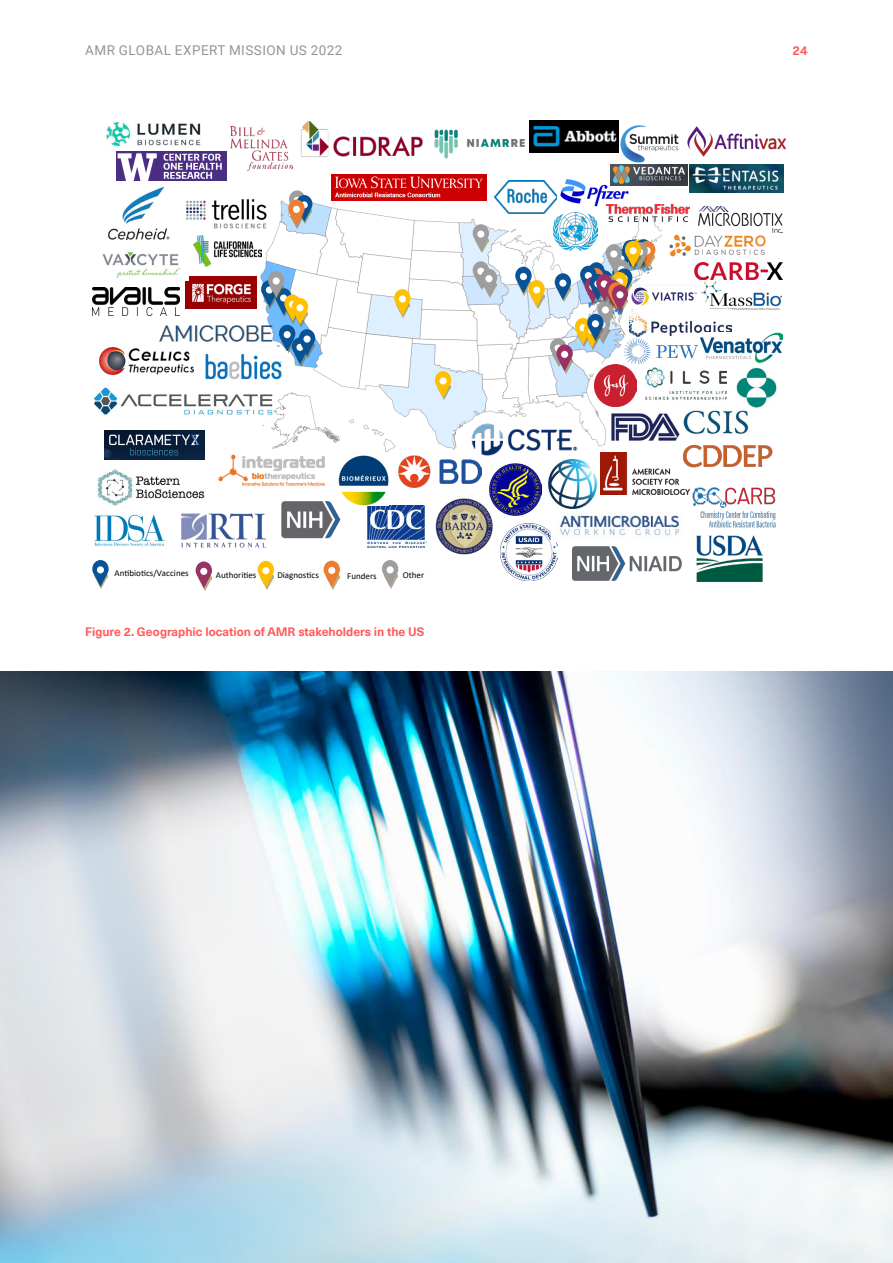
<style>
.page{position:relative;width:893px;height:1263px;background:#fff}
.page>*{position:absolute;margin:0;border:0;box-sizing:border-box;transform-origin:0 0}
.t1{font:13.5px "Roboto";letter-spacing:.035em;color:#939598}
.t2{font:700 13.5px "Moderat";color:#ff5a5a}
.t3{font:700 12px "Neue Haas Unica Pro";color:#ff5a5a}
.t4{font:9px "Calibri";color:#000}
</style>
<div class="page">
<img style="left:224px;top:191px;width:468px;height:261px">
<img style="left:437px;top:385px;width:13px;height:15px">
<svg style="left:437px;top:387px;width:12px;height:11px"></svg>
<div style="left:435px;top:371px;width:16px;height:18px;background:#ffc000;border-radius:50%"></div>
<div style="left:439px;top:377px;width:8px;height:7px;background:#fff;border-radius:50%"></div>
<img style="left:97px;top:469px;width:107px;height:37px">
<svg style="left:260px;top:577px;width:12px;height:11px"></svg>
<div style="left:258px;top:561px;width:16px;height:18px;background:#ffc000;border-radius:50%"></div>
<div style="left:262px;top:567px;width:7px;height:7px;background:#fff;border-radius:50%"></div>
<div style="left:550px;top:338px;width:16px;height:18px;background:#9e9e9e;border-radius:50%"></div>
<svg style="left:384px;top:563px;width:13px;height:24px"></svg>
<div style="left:382px;top:560px;width:16px;height:18px;background:#9e9e9e;border-radius:50%"></div>
<div style="left:387px;top:566px;width:7px;height:7px;background:#fff;border-radius:50%"></div>
<img style="left:203px;top:575px;width:8px;height:15px">
<svg style="left:197px;top:564px;width:13px;height:24px"></svg>
<div style="left:196px;top:561px;width:16px;height:18px;background:#936;border-radius:50%"></div>
<div style="left:200px;top:568px;width:7px;height:7px;background:#fff;border-radius:50%"></div>
<img style="left:559px;top:358px;width:13px;height:15px">
<svg style="left:552px;top:340px;width:19px;height:31px"></svg>
<div style="left:556px;top:344px;width:17px;height:18px;background:#936;border-radius:50%"></div>
<div style="left:561px;top:351px;width:7px;height:7px;background:#fff;border-radius:50%"></div>
<img style="left:359px;top:505px;width:68px;height:42px">
<img style="left:454px;top:419px;width:140px;height:41px">
<img style="left:397px;top:303px;width:13px;height:15px">
<svg style="left:396px;top:291px;width:13px;height:25px"></svg>
<div style="left:394px;top:289px;width:17px;height:18px;background:#ffc000;border-radius:50%"></div>
<div style="left:399px;top:295px;width:7px;height:8px;background:#fff;border-radius:50%"></div>
<img style="left:94px;top:387px;width:182px;height:31px">
<svg style="left:94px;top:562px;width:13px;height:25px"></svg>
<svg style="left:92px;top:560px;width:17px;height:18px"></svg>
<div style="left:97px;top:566px;width:7px;height:7px;background:#fff;border-radius:50%"></div>
<img style="left:159px;top:324px;width:104px;height:20px">
<img style="left:294px;top:364px;width:13px;height:2px">
<img style="left:100px;top:347px;width:94px;height:27px">
<img style="left:186px;top:277px;width:70px;height:31px">
<svg style="left:261px;top:280px;width:17px;height:18px"></svg>
<img style="left:186px;top:191px;width:84px;height:43px">
<img style="left:102px;top:252px;width:86px;height:28px">
<img style="left:108px;top:187px;width:62px;height:53px">
<img style="left:92px;top:288px;width:88px;height:28px">
<svg style="left:263px;top:273px;width:51px;height:91px"></svg>
<div style="left:268px;top:271px;width:16px;height:18px;background:#9e9e9e;border-radius:50%"></div>
<div style="left:273px;top:277px;width:7px;height:7px;background:#fff;border-radius:50%"></div>
<img style="left:194px;top:236px;width:67px;height:30px">
<svg style="left:289px;top:190px;width:16px;height:18px"></svg>
<img style="left:311px;top:199px;width:1px;height:25px">
<div style="left:296px;top:195px;width:16px;height:18px;background:#085296;border-radius:50%"></div>
<img style="left:331px;top:564px;width:8px;height:25px">
<svg style="left:325px;top:563px;width:13px;height:24px"></svg>
<div style="left:324px;top:561px;width:16px;height:17px;background:#ed7d31;border-radius:50%"></div>
<div style="left:328px;top:567px;width:7px;height:7px;background:#fff;border-radius:50%"></div>
<img style="left:291px;top:226px;width:13px;height:2px">
<svg style="left:290px;top:193px;width:21px;height:33px"></svg>
<div style="left:288px;top:199px;width:17px;height:18px;background:#ed7d31;border-radius:50%"></div>
<div style="left:293px;top:206px;width:7px;height:7px;background:#fff;border-radius:50%"></div>
<img style="left:106px;top:122px;width:95px;height:24px">
<img style="left:230px;top:127px;width:62px;height:43px">
<img style="left:116px;top:152px;width:111px;height:28px">
<img style="left:475px;top:238px;width:13px;height:15px">
<svg style="left:474px;top:226px;width:13px;height:25px"></svg>
<div style="left:473px;top:224px;width:16px;height:18px;background:#9e9e9e;border-radius:50%"></div>
<div style="left:477px;top:231px;width:7px;height:7px;background:#fff;border-radius:50%"></div>
<img style="left:301px;top:122px;width:121px;height:35px">
<svg style="left:473px;top:261px;width:16px;height:18px"></svg>
<img style="left:483px;top:283px;width:13px;height:15px">
<svg style="left:474px;top:263px;width:21px;height:33px"></svg>
<div style="left:481px;top:269px;width:16px;height:18px;background:#9e9e9e;border-radius:50%"></div>
<div style="left:485px;top:275px;width:7px;height:7px;background:#fff;border-radius:50%"></div>
<img style="left:434px;top:129px;width:91px;height:30px">
<img style="left:331px;top:175px;width:156px;height:26px">
<div style="left:515px;top:267px;width:17px;height:17px;background:#085296;border-radius:50%"></div>
<img style="left:530px;top:120px;width:89px;height:33px">
<img style="left:531px;top:294px;width:13px;height:15px">
<svg style="left:517px;top:269px;width:26px;height:38px"></svg>
<svg style="left:528px;top:280px;width:17px;height:18px"></svg>
<div style="left:533px;top:286px;width:7px;height:7px;background:#fff;border-radius:50%"></div>
<img style="left:494px;top:180px;width:64px;height:34px">
<img style="left:557px;top:287px;width:13px;height:15px">
<svg style="left:557px;top:289px;width:12px;height:11px"></svg>
<div style="left:555px;top:273px;width:16px;height:18px;background:#085296;border-radius:50%"></div>
<div style="left:559px;top:280px;width:7px;height:7px;background:#fff;border-radius:50%"></div>
<img style="left:105px;top:431px;width:100px;height:28px">
<img style="left:557px;top:179px;width:76px;height:29px">
<img style="left:553px;top:213px;width:45px;height:37px">
<svg style="left:626px;top:239px;width:17px;height:18px"></svg>
<svg style="left:635px;top:239px;width:17px;height:18px"></svg>
<img style="left:687px;top:127px;width:98px;height:29px">
<img style="left:689px;top:164px;width:94px;height:28px">
<img style="left:699px;top:207px;width:83px;height:26px">
<img style="left:619px;top:125px;width:62px;height:40px">
<img style="left:610px;top:165px;width:77px;height:20px">
<img style="left:606px;top:204px;width:83px;height:18px">
<img style="left:662px;top:227px;width:108px;height:35px">
<img style="left:695px;top:262px;width:87px;height:18px">
<img style="left:701px;top:282px;width:80px;height:27px">
<div style="left:575px;top:318px;width:16px;height:18px;background:#ffc000;border-radius:50%"></div>
<img style="left:586px;top:348px;width:13px;height:2px">
<img style="left:218px;top:450px;width:113px;height:36px">
<img style="left:338px;top:455px;width:50px;height:50px">
<img style="left:199px;top:352px;width:88px;height:37px">
<img style="left:181px;top:513px;width:85px;height:34px">
<img style="left:94px;top:514px;width:71px;height:32px">
<img style="left:654px;top:284px;width:43px;height:23px">
<img style="left:654px;top:309px;width:77px;height:27px">
<img style="left:701px;top:333px;width:81px;height:29px">
<img style="left:624px;top:338px;width:74px;height:27px">
<img style="left:595px;top:365px;width:42px;height:42px">
<img style="left:736px;top:367px;width:41px;height:41px">
<img style="left:398px;top:455px;width:83px;height:32px">
<img style="left:646px;top:368px;width:81px;height:33px">
<img style="left:577px;top:241px;width:77px;height:107px">
<div style="left:612px;top:285px;width:16px;height:18px;background:#936;border-radius:50%"></div>
<div style="left:616px;top:291px;width:7px;height:7px;background:#fff;border-radius:50%"></div>
<img style="left:610px;top:412px;width:69px;height:30px">
<img style="left:281px;top:499px;width:60px;height:40px">
<img style="left:435px;top:498px;width:58px;height:57px">
<img style="left:697px;top:536px;width:66px;height:45px">
<img style="left:489px;top:463px;width:52px;height:52px">
<img style="left:501px;top:524px;width:56px;height:56px">
<img style="left:683px;top:407px;width:68px;height:29px">
<img style="left:573px;top:547px;width:108px;height:33px">
<img style="left:548px;top:460px;width:49px;height:48px">
<img style="left:552px;top:512px;width:128px;height:29px">
<img style="left:600px;top:452px;width:89px;height:42px">
<img style="left:683px;top:445px;width:90px;height:32px">
<img style="left:689px;top:487px;width:87px;height:41px">
<img style="left:0;top:672px;width:893px;height:591px">
<h1 class="t1" style="left:85px;top:41px;width:259px">AMR GLOBAL EXPERT MISSION US 2022</h1>
<h1 class="t2" style="left:793px;top:43px;width:17px">24</h1>
<p class="t4" style="left:115px;top:567px;width:76px">Antibiotics/Vaccines</p>
<p class="t4" style="left:216px;top:568px;width:42px">Authorities</p>
<p class="t4" style="left:277px;top:569px;width:43px">Diagnostics</p>
<p class="t4" style="left:347px;top:570px;width:31px">Funders</p>
<p class="t4" style="left:403px;top:568px;width:23px">Other</p>
<h2 class="t3" style="left:85px;top:625px;width:341px">Figure 2. Geographic location of AMR stakeholders in the US</h2>
</div>
